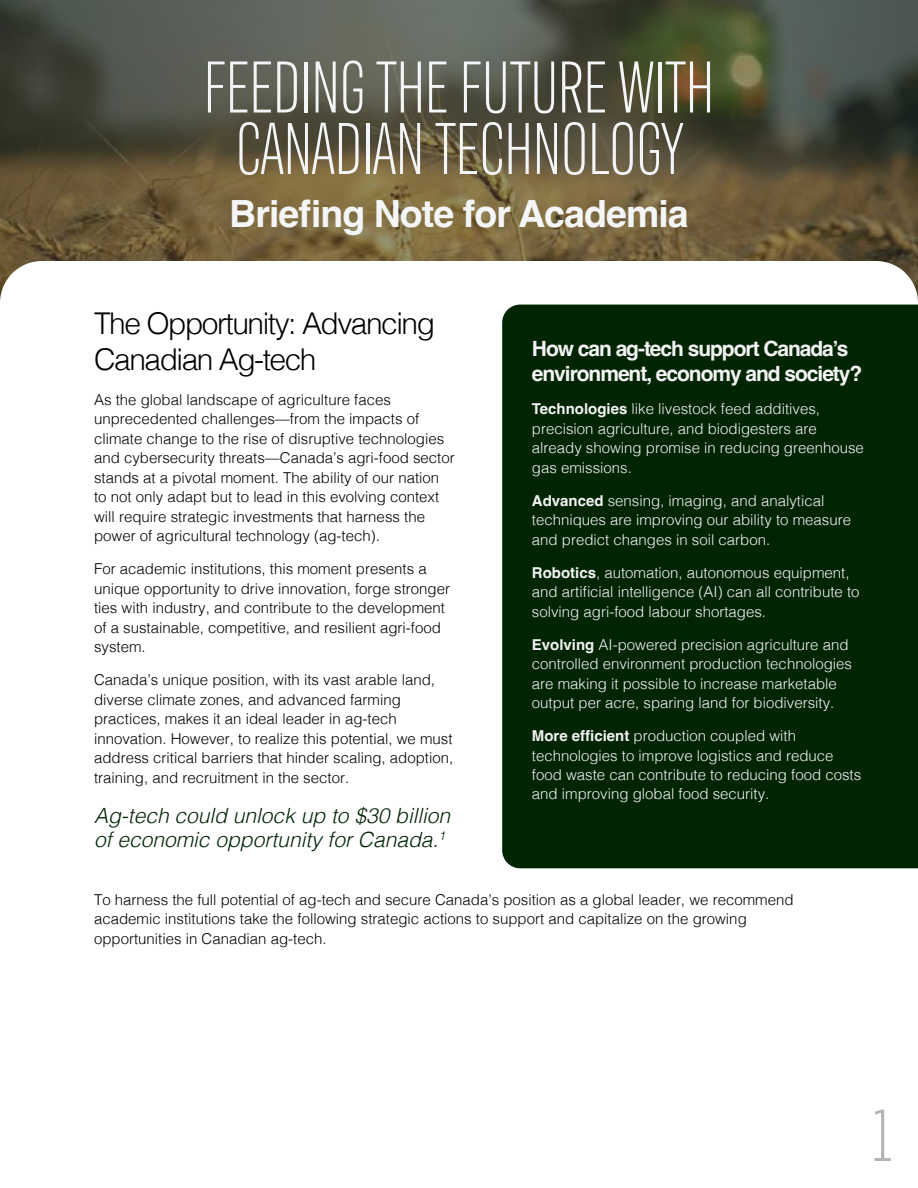
<style>
.page{position:relative;width:918px;height:1188px;background:#fff}
.page>*{position:absolute;margin:0;border:0;box-sizing:border-box;transform-origin:0 0}
.t1{font:300 75px/61.5px "Antarctican Headline";color:#f4f5f6;text-align:center}
.t2{font:300 75px "Antarctican Headline";color:#b2b4b6}
.t3{font:700 37.5px "Helvetica";letter-spacing:-.025em;color:#f4f5f6}
.t4{font:300 30px/36px "Helvetica";letter-spacing:-.05em;color:#000}
.t5{font:italic 300 21px/24px "Helvetica";color:#012503}
.t6{font:700 21px/25.5px "Helvetica";letter-spacing:-.05em;color:#f3f3f4}
.t7{font:300 15px/19.5px "Helvetica";color:#000}
.t8{font:300 15px/19.5px "Helvetica";color:#f3f3f4}
.s1{font-weight:700}
</style>
<div class="page">
<svg style="left:0;top:0;width:918px;height:261px;background:#5c573f"></svg>
<svg style="left:0;top:261px;width:918px;height:44px"></svg>
<div style="left:502px;top:305px;width:416px;height:563px;background:#012503"></div>
<h1 class="t1" style="left:204px;top:52px;width:512px">FEEDING THE FUTURE WITH<br>CANADIAN TECHNOLOGY</h1>
<h2 class="t3" style="left:229px;top:191px;width:461px">Briefing Note for Academia</h2>
<h3 class="t4" style="left:94px;top:303px;width:342px">The Opportunity: Advancing<br>Canadian Ag-tech</h3>
<p class="t7" style="left:94px;top:389px;width:362px">As the global landscape of agriculture faces unprecedented challenges—from the impacts of climate change to the rise of disruptive technologies and cybersecurity threats—Canada’s agri-food sector stands at a pivotal moment. The ability of our nation to not only adapt but to lead in this evolving context will require strategic investments that harness the power of agricultural technology (ag-tech).</p>
<p class="t7" style="left:94px;top:558px;width:357px">For academic institutions, this moment presents a unique opportunity to drive innovation, forge stronger ties with industry, and contribute to the development of a sustainable, competitive, and resilient agri-food system.</p>
<p class="t7" style="left:94px;top:669px;width:361px">Canada’s unique position, with its vast arable land, diverse climate zones, and advanced farming practices, makes it an ideal leader in ag-tech innovation. However, to realize this potential, we must address critical barriers that hinder scaling, adoption, training, and recruitment in the sector.</p>
<h3 class="t5" style="left:94px;top:802px;width:357px">Ag-tech could unlock up to $30 billion of economic opportunity for Canada.<sup>1</sup></h3>
<h3 class="t6" style="left:532px;top:338px;width:332px">How can ag-tech support Canada’s environment, economy and society?</h3>
<p class="t8" style="left:532px;top:398px;width:334px"><span class="s1">Technologies</span> like livestock feed additives, precision agriculture, and biodigesters are already showing promise in reducing greenhouse gas emissions.</p>
<p class="t8" style="left:532px;top:489px;width:321px"><span class="s1">Advanced</span> sensing, imaging, and analytical techniques are improving our ability to measure and predict changes in soil carbon.</p>
<p class="t8" style="left:532px;top:561px;width:329px"><span class="s1">Robotics</span>, automation, autonomous equipment, and artificial intelligence (AI) can all contribute to solving agri-food labour shortages.</p>
<p class="t8" style="left:532px;top:633px;width:322px"><span class="s1">Evolving</span> AI-powered precision agriculture and controlled environment production technologies are making it possible to increase marketable output per acre, sparing land for biodiversity.</p>
<p class="t8" style="left:532px;top:725px;width:331px"><span class="s1">More efficient</span> production coupled with technologies to improve logistics and reduce food waste can contribute to reducing food costs and improving global food security.</p>
<p class="t7" style="left:94px;top:889px;width:701px">To harness the full potential of ag-tech and secure Canada’s position as a global leader, we recommend academic institutions take the following strategic actions to support and capitalize on the growing opportunities in Canadian ag-tech.</p>
<h1 class="t2" style="left:873px;top:1086px;width:19px">1</h1>
</div>
